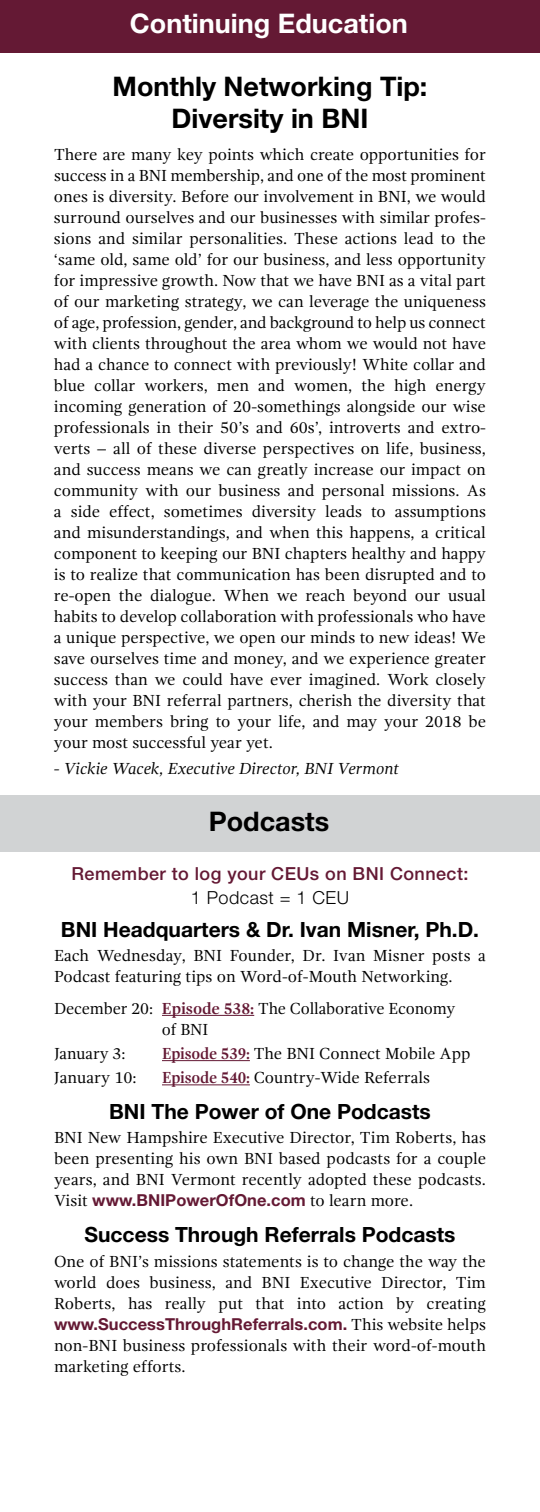
<style>
.page{position:relative;width:540px;height:1512px;background:#fff}
.page>*{position:absolute;margin:0;border:0;box-sizing:border-box;transform-origin:0 0}
.t1{font:700 27px/32.4px "Helvetica Neue";color:#000;text-align:center}
.t2{font:700 27px "Helvetica Neue";color:#fff}
.t3{font:700 21px "Helvetica Neue";color:#000}
.t4{font:500 18px "Helvetica Neue";letter-spacing:.025em;color:#641934}
.t5{font:300 18px "Helvetica Neue";letter-spacing:.025em;color:#000}
.t6{font:16.5px/21px "Gandhi Serif";color:#000;text-align:justify}
.t7{font:700 16.5px "Helvetica Neue";letter-spacing:.005em;color:#641934}
.t8{font:italic 16.5px "Gandhi Serif";letter-spacing:.005em;color:#000}
.s1{font-weight:700;color:#641934}
.s2{font-family:"Gandhi Serif";font-weight:400;color:#000}
</style>
<div class="page">
<div style="left:0;top:795px;width:540px;height:56px;background:#d1d3d4"></div>
<hr style="left:162px;top:1015px;width:92px;height:1px;background:#641934">
<hr style="left:162px;top:1060px;width:88px;height:1px;background:#641934">
<hr style="left:162px;top:1084px;width:88px;height:1px;background:#641934">
<div style="left:0;top:0;width:540px;height:53px;background:#641934"></div>
<h1 class="t2" style="left:130px;top:6px;width:279px">Continuing Education</h1>
<h1 class="t1" style="left:113px;top:69px;width:316px">Monthly Networking Tip:<br>Diversity in BNI</h1>
<p class="t6" style="left:54px;top:144px;width:434px">There are many key points which create opportunities for success in a BNI membership, and one of the most prominent ones is diversity. Before our involvement in BNI, we would surround ourselves and our businesses with similar profes&shy;sions and similar personalities. These actions lead to the ‘same old, same old’ for our business, and less opportunity for impressive growth. Now that we have BNI as a vital part of our marketing strategy, we can leverage the uniqueness of age, profession, gender, and background to help us connect with clients throughout the area whom we would not have had a chance to connect with previously! White collar and blue collar workers, men and women, the high energy incoming generation of 20-somethings alongside our wise professionals in their 50’s and 60s’, introverts and extro&shy;verts – all of these diverse perspectives on life, business, and success means we can greatly increase our impact on community with our business and personal missions. As a side effect, sometimes diversity leads to assumptions and misunderstandings, and when this happens, a critical component to keeping our BNI chapters healthy and happy is to realize that communication has been disrupted and to re-open the dialogue. When we reach beyond our usual habits to develop collaboration with professionals who have a unique perspective, we open our minds to new ideas! We save ourselves time and money, and we experience greater success than we could have ever imagined. Work closely with your BNI referral partners, cherish the diversity that your members bring to your life, and may your 2018 be your most successful year yet.</p>
<p class="t8" style="left:54px;top:760px;width:347px">- Vickie Wacek, Executive Director, BNI Vermont</p>
<h1 class="t1" style="left:209px;top:805px;width:122px">Podcasts</h1>
<p class="t4" style="left:71px;top:862px;width:399px">Remember to log your CEUs on BNI Connect:</p>
<p class="t5" style="left:191px;top:887px;width:160px">1 Podcast = 1 CEU</p>
<p class="t3" style="left:61px;top:916px;width:420px">BNI Headquarters &amp; Dr. Ivan Misner, Ph.D.</p>
<p class="t6" style="left:54px;top:945px;width:433px">Each Wednesday, BNI Founder, Dr. Ivan Misner posts a<br>Podcast featuring tips on Word-of-Mouth Networking.</p>
<p class="t6" style="left:162px;top:998px;width:295px;text-indent:-108px">December 20: <span class="s1">Episode 538:</span> The Collaborative Economy of BNI</p>
<p class="t6" style="left:54px;top:1043px;width:73px">January 3:</p>
<p class="t6" style="left:162px;top:1043px;width:310px"><span class="s1">Episode 539:</span> The BNI Connect Mobile App</p>
<p class="t6" style="left:54px;top:1067px;width:84px">January 10:</p>
<p class="t6" style="left:162px;top:1067px;width:270px"><span class="s1">Episode 540:</span> Country-Wide Referrals</p>
<p class="t3" style="left:109px;top:1099px;width:323px">BNI The Power of One Podcasts</p>
<p class="t6" style="left:54px;top:1127px;width:434px">BNI New Hampshire Executive Director, Tim Roberts, has been presenting his own BNI based podcasts for a couple years, and BNI Vermont recently adopted these podcasts.</p>
<p class="t7" style="left:54px;top:1190px;width:361px"><span class="s2">Visit</span> www.BNIPowerOfOne.com <span class="s2">to learn more.</span></p>
<p class="t3" style="left:84px;top:1222px;width:373px">Success Through Referrals Podcasts</p>
<p class="t6" style="left:54px;top:1251px;width:433px">One of BNI’s missions statements is to change the way the world does business, and BNI Executive Director, Tim Roberts, has really put that into action by creating</p>
<p class="t7" style="left:54px;top:1314px;width:434px">www.SuccessThroughReferrals.com. <span class="s2">This website helps</span></p>
<p class="t6" style="left:54px;top:1335px;width:434px">non-BNI business professionals with their word-of-mouth marketing efforts.</p>
</div>
